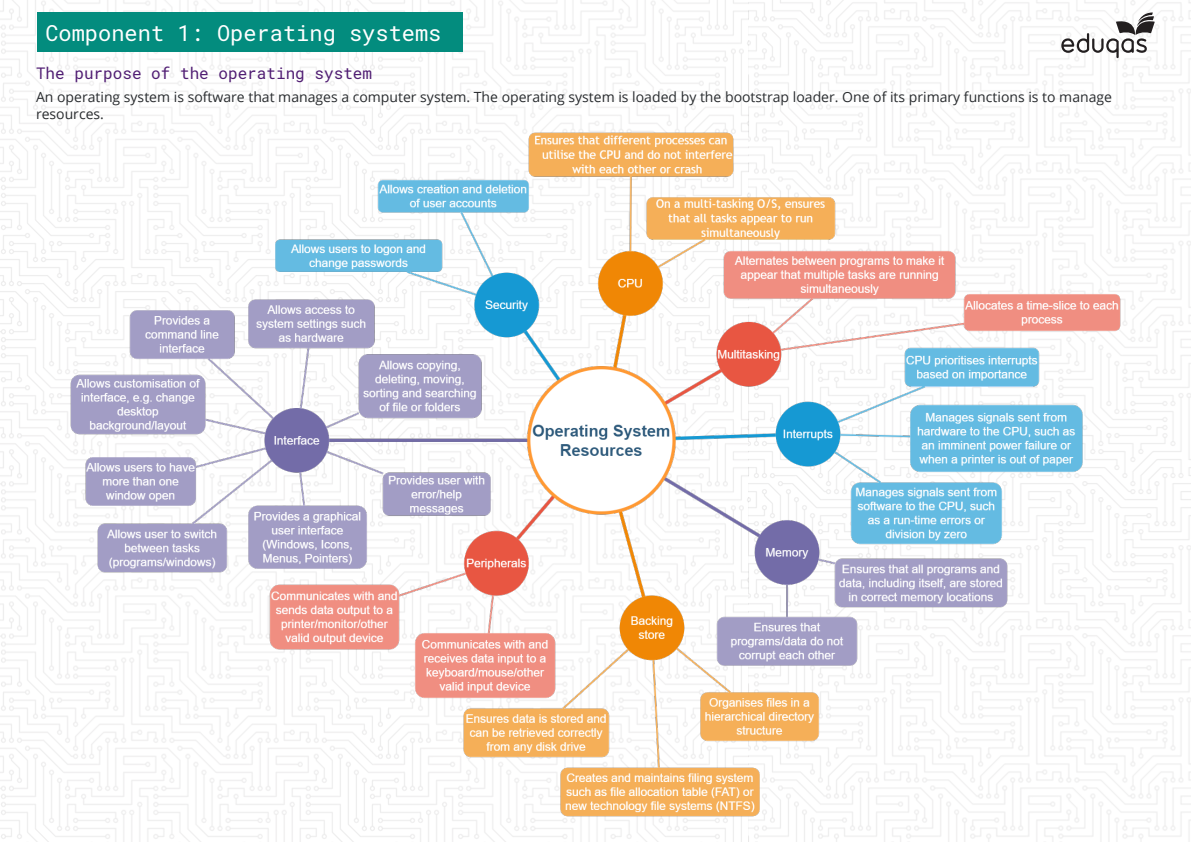
<style>
.page{position:relative;width:1191px;height:842px;background:#fff}
.page>*{position:absolute;margin:0;border:0;box-sizing:border-box;transform-origin:0 0}
.t1{font:22px "Roboto Mono";color:#fff}
.t2{font:16px "Roboto Mono";color:#501d73}
.Paragraph{font:14px/17px "Open Sans";color:#292c2f}
</style>
<div class="page">
<img style="left:0;top:0;width:1191px;height:842px">
<div style="left:37px;top:12px;width:425px;height:40px;background:#038c7e"></div>
<svg style="left:1061px;top:12px;width:93px;height:46px"></svg>
<img style="left:71px;top:132px;width:1049px;height:684px">
<h1 class="t1" style="left:45px;top:18px;width:398px">Component 1: Operating systems</h1>
<h2 class="t2" style="left:36px;top:62px;width:338px">The purpose of the operating system</h2>
<p class="Paragraph" style="left:36px;top:88px;width:1077px">An operating system is software that manages a computer system. The operating system is loaded by the bootstrap loader. One of its primary functions is to manage resources.</p>
</div>
